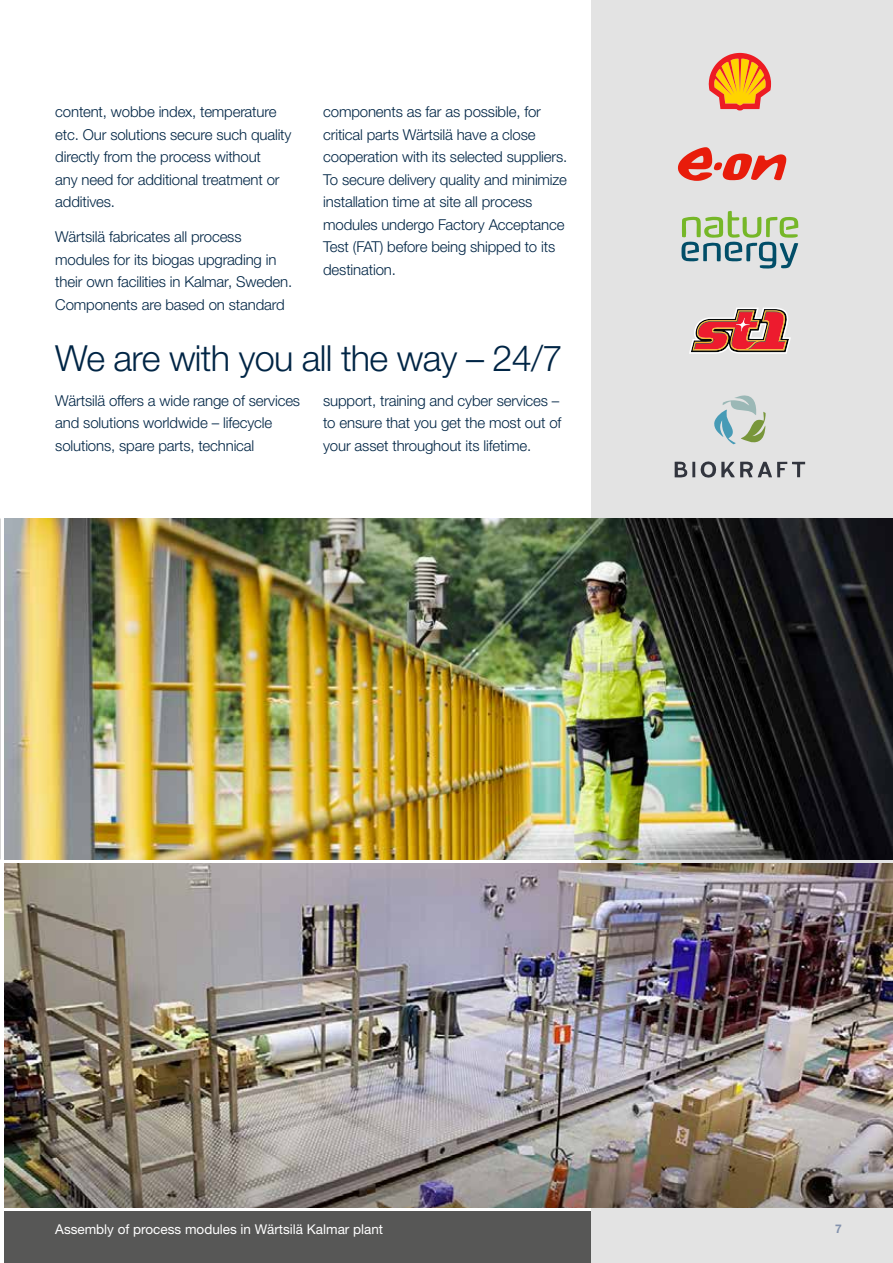
<style>
.page{position:relative;width:893px;height:1263px;background:#fff}
.page>*{position:absolute;margin:0;border:0;box-sizing:border-box;transform-origin:0 0}
.t1{font:300 36px "Helvetica Neue LTW1 G";letter-spacing:-.02em;color:#002545}
.t2{font:300 15px/22.5px "Helvetica Neue LTW1 G";letter-spacing:-.01em;color:#002545}
.t3{font:13.5px "Helvetica Neue LTW1 G";color:#fff}
.t4{font:700 12px "Helvetica Neue LTW1 G";color:#8392ad}
</style>
<div class="page">
<div style="left:591px;top:0;width:302px;height:1263px;background:#e3e3e3"></div>
<img style="left:4px;top:519px;width:889px;height:340px">
<img style="left:4px;top:863px;width:889px;height:345px">
<div style="left:4px;top:1212px;width:587px;height:51px;background:#575756"></div>
<svg style="left:714px;top:395px;width:52px;height:49px"></svg>
<svg style="left:675px;top:461px;width:13px;height:17px"></svg>
<svg style="left:700px;top:461px;width:105px;height:17px"></svg>
<hr style="left:692px;top:462px;width:3px;height:15px;background:#32353e">
<svg style="left:678px;top:147px;width:108px;height:34px"></svg>
<svg style="left:681px;top:211px;width:117px;height:58px"></svg>
<svg style="left:709px;top:53px;width:62px;height:58px"></svg>
<svg style="left:689px;top:308px;width:102px;height:46px"></svg>
<p class="t2" style="left:55px;top:100px;width:238px">content, wobbe index, temperature etc. Our solutions secure such quality directly from the process without<br>any need for additional treatment or additives.</p>
<p class="t2" style="left:55px;top:226px;width:238px">Wärtsilä fabricates all process modules for its biogas upgrading in their own facilities in Kalmar, Sweden.<br>Components are based on standard</p>
<p class="t2" style="left:323px;top:100px;width:246px">components as far as possible, for critical parts Wärtsilä have a close cooperation with its selected suppliers.<br>To secure delivery quality and minimize installation time at site all process modules undergo Factory Acceptance Test (FAT) before being shipped to its destination.</p>
<h1 class="t1" style="left:55px;top:336px;width:509px">We are with you all the way – 24/7</h1>
<p class="t2" style="left:55px;top:389px;width:246px">Wärtsilä offers a wide range of services and solutions worldwide – lifecycle solutions, spare parts, technical</p>
<p class="t2" style="left:323px;top:389px;width:240px">support, training and cyber services – to ensure that you get the most out of your asset throughout its lifetime.</p>
<p class="t3" style="left:55px;top:1221px;width:329px">Assembly of process modules in Wärtsilä Kalmar plant</p>
<p class="t4" style="left:835px;top:1222px;width:8px">7</p>
</div>
